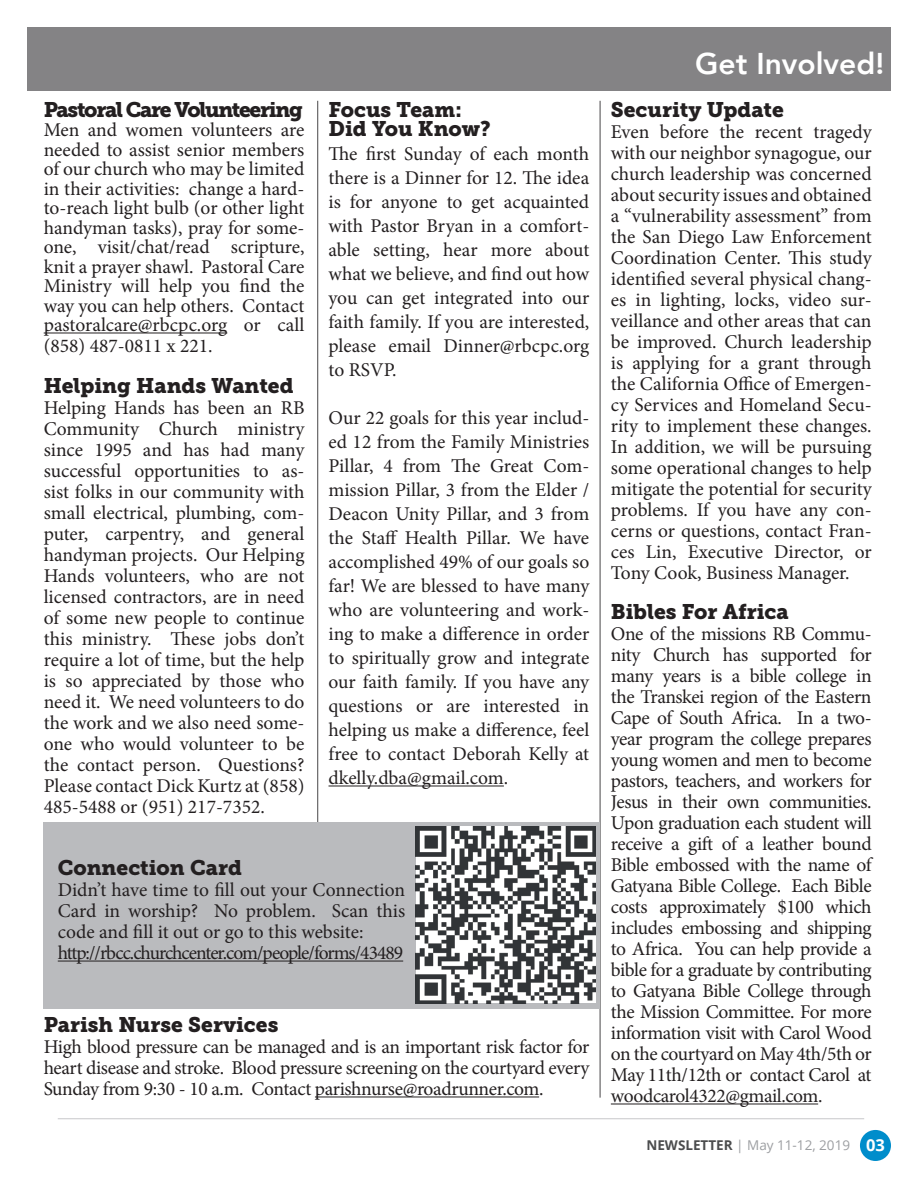
<style>
.page{position:relative;width:918px;height:1188px;background:#fff}
.page>*{position:absolute;margin:0;border:0;box-sizing:border-box;transform-origin:0 0}
.t1{font:800 30px "Avenir";color:#fff}
.t2{font:21px "Museo Slab 900";color:#231f20}
.t3{font:21px "Museo Slab 900";letter-spacing:-.06em;color:#231f20}
.t4{font:19.5px/21px "Minion Pro";letter-spacing:-.005em;color:#231f20;text-align:justify}
.t5{font:19.5px "Minion Pro";letter-spacing:-.05em;color:#231f20}
.t6{font:700 16.5px "Open Sans";color:#fff}
.t7{font:13.5px "Open Sans";color:#9d9fa2}
.s1{font-weight:700;color:#4b4c4d}
</style>
<div class="page">
<hr style="left:58px;top:1118px;width:806px;height:1px;background:#c7c8ca">
<div style="left:27px;top:28px;width:864px;height:63px;background:#848385"></div>
<hr style="left:44px;top:333px;width:183px;height:1px;background:#231f20">
<hr style="left:317px;top:101px;width:1px;height:731px;background:#484648">
<hr style="left:600px;top:101px;width:1px;height:997px;background:#484648">
<div style="left:860px;top:1130px;width:31px;height:31px;background:#008dcb;border-radius:50%"></div>
<hr style="left:329px;top:786px;width:175px;height:1px;background:#231f20">
<hr style="left:611px;top:1104px;width:207px;height:1px;background:#231f20">
<div style="left:44px;top:822px;width:556px;height:187px;background:#babbbe"></div>
<hr style="left:58px;top:961px;width:345px;height:1px;background:#231f20">
<img style="left:416px;top:826px;width:180px;height:177px">
<hr style="left:315px;top:1096px;width:224px;height:1px;background:#231f20">
<p class="t3" style="left:44px;top:97px;width:261px">Pastoral Care Volunteering</p>
<p class="t4" style="left:44px;top:120px;width:262px;line-height:19.6px">Men and women volunteers are needed to assist senior members of our church who may be limited in their activities: change a hard&shy;to-reach light bulb (or other light handyman tasks), pray for some&shy;one, visit/chat/read scripture, knit a prayer shawl. Pastoral Care Ministry will help you find the way you can help others. Contact pastoralcare@rbcpc.org or call (858) 487-0811 x 221.</p>
<p class="t2" style="left:44px;top:373px;width:251px">Helping Hands Wanted</p>
<p class="t4" style="left:44px;top:397px;width:262px">Helping Hands has been an RB Community Church ministry since 1995 and has had many successful opportunities to as&shy;sist folks in our community with small electrical, plumbing, com&shy;puter, carpentry, and general handyman projects. Our Helping Hands volunteers, who are not licensed contractors, are in need of some new people to continue this ministry. These jobs don’t require a lot of time, but the help is so appreciated by those who need it. We need volunteers to do the work and we also need some&shy;one who would volunteer to be the contact person. Questions?<br>Please contact Dick Kurtz at (858)<br>485-5488 or (951) 217-7352.</p>
<p class="t2" style="left:329px;top:97px;width:135px">Focus Team:</p>
<p class="t2" style="left:329px;top:116px;width:164px">Did You Know?</p>
<p class="t4" style="left:329px;top:142px;width:262px;line-height:24px">The first Sunday of each month there is a Dinner for 12. The idea is for anyone to get acquainted with Pastor Bryan in a comfort&shy;able setting, hear more about what we believe, and find out how you can get integrated into our faith family. If you are interested, please email Dinner@rbcpc.org to RSVP.</p>
<p class="t4" style="left:329px;top:406px;width:262px;line-height:24px">Our 22 goals for this year includ&shy;ed 12 from the Family Ministries Pillar, 4 from The Great Com&shy;mission Pillar, 3 from the Elder / Deacon Unity Pillar, and 3 from the Staff Health Pillar. We have accomplished 49% of our goals so far! We are blessed to have many who are volunteering and work&shy;ing to make a difference in order to spiritually grow and integrate our faith family. If you have any questions or are interested in helping us make a difference, feel free to contact Deborah Kelly at dkelly.dba@gmail.com.</p>
<p class="t2" style="left:58px;top:856px;width:186px">Connection Card</p>
<p class="t4" style="left:58px;top:879px;width:349px">Didn’t have time to fill out your Connection Card in worship? No problem. Scan this code and fill it out or go to this website:</p>
<p class="t5" style="left:58px;top:940px;width:347px">http://rbcc.churchcenter.com/people/forms/43489</p>
<p class="t2" style="left:44px;top:1012px;width:236px">Parish Nurse Services</p>
<p class="t4" style="left:44px;top:1036px;width:547px">High blood pressure can be managed and is an important risk factor for heart disease and stroke. Blood pressure screening on the courtyard every Sunday from 9:30 - 10 a.m. Contact parishnurse@roadrunner.com.</p>
<p class="t1" style="left:695px;top:41px;width:190px">Get Involved!</p>
<p class="t2" style="left:611px;top:97px;width:175px">Security Update</p>
<p class="t4" style="left:611px;top:121px;width:262px">Even before the recent tragedy with our neighbor synagogue, our church leadership was concerned about security issues and obtained a “vulnerability assessment” from the San Diego Law Enforcement Coordination Center. This study identified several physical chang&shy;es in lighting, locks, video sur&shy;veillance and other areas that can be improved. Church leadership is applying for a grant through the California Office of Emergen&shy;cy Services and Homeland Secu&shy;rity to implement these changes.<br>In addition, we will be pursuing some operational changes to help mitigate the potential for security problems. If you have any con&shy;cerns or questions, contact Fran&shy;ces Lin, Executive Director, or Tony Cook, Business Manager.</p>
<p class="t2" style="left:611px;top:599px;width:179px">Bibles For Africa</p>
<p class="t4" style="left:611px;top:623px;width:262px">One of the missions RB Commu&shy;nity Church has supported for many years is a bible college in the Transkei region of the Eastern Cape of South Africa. In a two&shy;year program the college prepares young women and men to become pastors, teachers, and workers for Jesus in their own communities.<br>Upon graduation each student will receive a gift of a leather bound Bible embossed with the name of Gatyana Bible College. Each Bible costs approximately $100 which includes embossing and shipping to Africa. You can help provide a bible for a graduate by contributing to Gatyana Bible College through the Mission Committee. For more information visit with Carol Wood on the courtyard on May 4th/5th or May 11th/12th or contact Carol at woodcarol4322@gmail.com.</p>
<p class="t7" style="left:646px;top:1136px;width:205px"><span class="s1">NEWSLETTER</span> | May 11-12, 2019</p>
<p class="t6" style="left:866px;top:1133px;width:20px">03</p>
</div>
